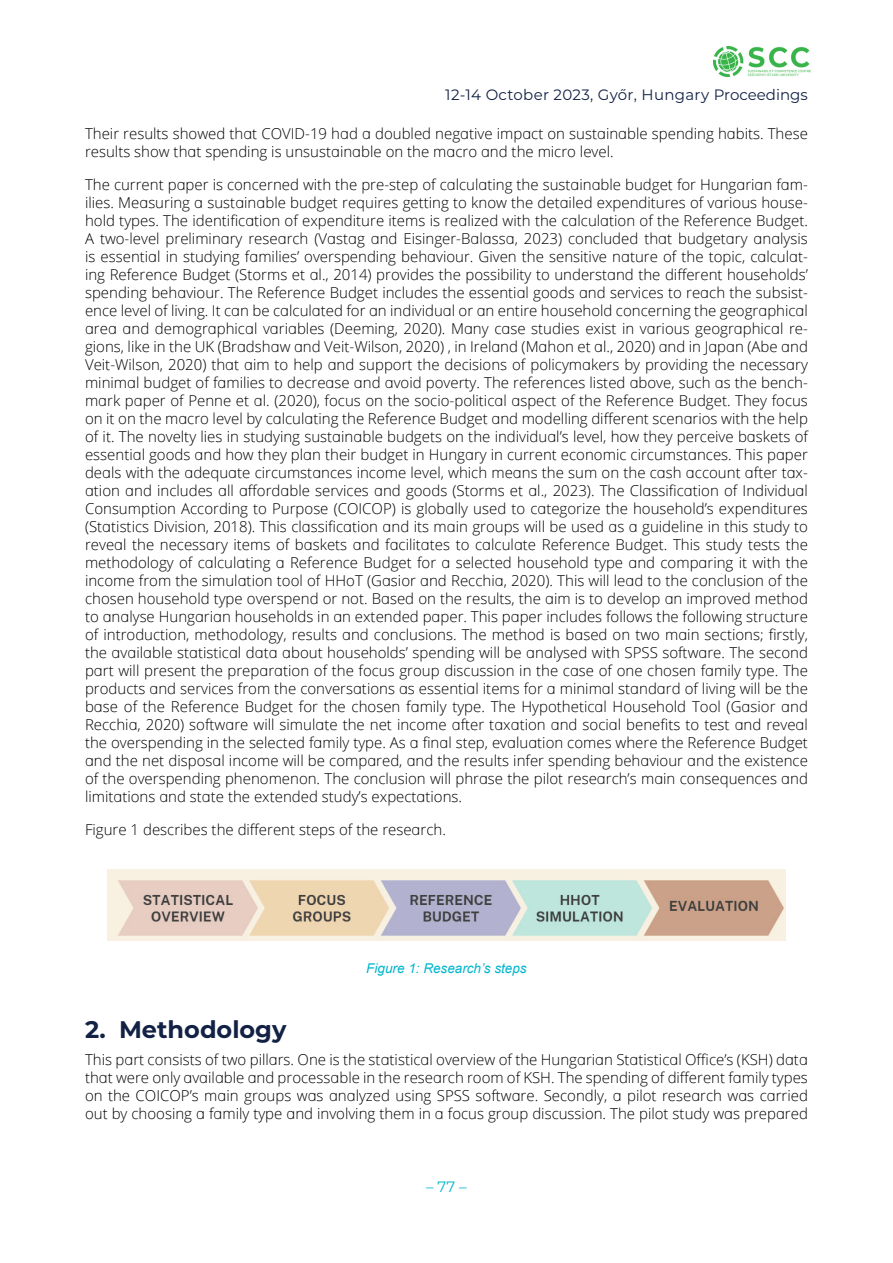
<style>
.page{position:relative;width:893px;height:1263px;background:#fff}
.page>*{position:absolute;margin:0;border:0;box-sizing:border-box;transform-origin:0 0}
.t1{font:700 24px "Montserrat";color:#122144}
.t2{font:15px/18px "Open Sans Light HUN";color:#000;text-align:justify}
.t3{font:15px "Montserrat";letter-spacing:.02em;color:#122144}
.t4{font:15px "Montserrat";color:#00b6ce}
.t5{font:italic 13.5px "Arial";color:#00b6ce}
</style>
<div class="page">
<img style="left:713px;top:47px;width:98px;height:30px">
<img style="left:108px;top:869px;width:677px;height:71px">
<p class="t3" style="left:445px;top:85px;width:364px">12-14 October 2023, Győr, Hungary Proceedings</p>
<p class="t2" style="left:85px;top:124px;width:724px">Their results showed that COVID-19 had a doubled negative impact on sustainable spending habits. These results show that spending is unsustainable on the macro and the micro level.</p>
<p class="t2" style="left:85px;top:175px;width:724px">The current paper is concerned with the pre-step of calculating the sustainable budget for Hungarian fam&shy;ilies. Measuring a sustainable budget requires getting to know the detailed expenditures of various house&shy;hold types. The identification of expenditure items is realized with the calculation of the Reference Budget.<br>A two-level preliminary research (Vastag and Eisinger-Balassa, 2023) concluded that budgetary analysis is essential in studying families’ overspending behaviour. Given the sensitive nature of the topic, calculat&shy;ing Reference Budget (Storms et al., 2014) provides the possibility to understand the different households’ spending behaviour. The Reference Budget includes the essential goods and services to reach the subsist&shy;ence level of living. It can be calculated for an individual or an entire household concerning the geographical area and demographical variables (Deeming, 2020). Many case studies exist in various geographical re&shy;gions, like in the UK (Bradshaw and Veit-Wilson, 2020) , in Ireland (Mahon et al., 2020) and in Japan (Abe and Veit-Wilson, 2020) that aim to help and support the decisions of policymakers by providing the necessary minimal budget of families to decrease and avoid poverty. The references listed above, such as the bench&shy;mark paper of Penne et al. (2020), focus on the socio-political aspect of the Reference Budget. They focus on it on the macro level by calculating the Reference Budget and modelling different scenarios with the help of it. The novelty lies in studying sustainable budgets on the individual’s level, how they perceive baskets of essential goods and how they plan their budget in Hungary in current economic circumstances. This paper deals with the adequate circumstances income level, which means the sum on the cash account after tax&shy;ation and includes all affordable services and goods (Storms et al., 2023). The Classification of Individual Consumption According to Purpose (COICOP) is globally used to categorize the household’s expenditures (Statistics Division, 2018). This classification and its main groups will be used as a guideline in this study to reveal the necessary items of baskets and facilitates to calculate Reference Budget. This study tests the methodology of calculating a Reference Budget for a selected household type and comparing it with the income from the simulation tool of HHoT (Gasior and Recchia, 2020). This will lead to the conclusion of the chosen household type overspend or not. Based on the results, the aim is to develop an improved method to analyse Hungarian households in an extended paper. This paper includes follows the following structure of introduction, methodology, results and conclusions. The method is based on two main sections; firstly, the available statistical data about households’ spending will be analysed with SPSS software. The second part will present the preparation of the focus group discussion in the case of one chosen family type. The products and services from the conversations as essential items for a minimal standard of living will be the base of the Reference Budget for the chosen family type. The Hypothetical Household Tool (Gasior and Recchia, 2020) software will simulate the net income after taxation and social benefits to test and reveal the overspending in the selected family type. As a final step, evaluation comes where the Reference Budget and the net disposal income will be compared, and the results infer spending behaviour and the existence of the overspending phenomenon. The conclusion will phrase the pilot research’s main consequences and limitations and state the extended study’s expectations.</p>
<p class="t2" style="left:85px;top:820px;width:362px">Figure 1 describes the different steps of the research.</p>
<p class="t5" style="left:366px;top:960px;width:162px">Figure 1: Research’s steps</p>
<h1 class="t1" style="left:85px;top:1012px;width:203px">2. Methodology</h1>
<p class="t2" style="left:85px;top:1050px;width:724px">This part consists of two pillars. One is the statistical overview of the Hungarian Statistical Office’s (KSH) data that were only available and processable in the research room of KSH. The spending of different family types on the COICOP’s main groups was analyzed using SPSS software. Secondly, a pilot research was carried out by choosing a family type and involving them in a focus group discussion. The pilot study was prepared</p>
<p class="t4" style="left:426px;top:1177px;width:42px">– 77 –</p>
</div>
